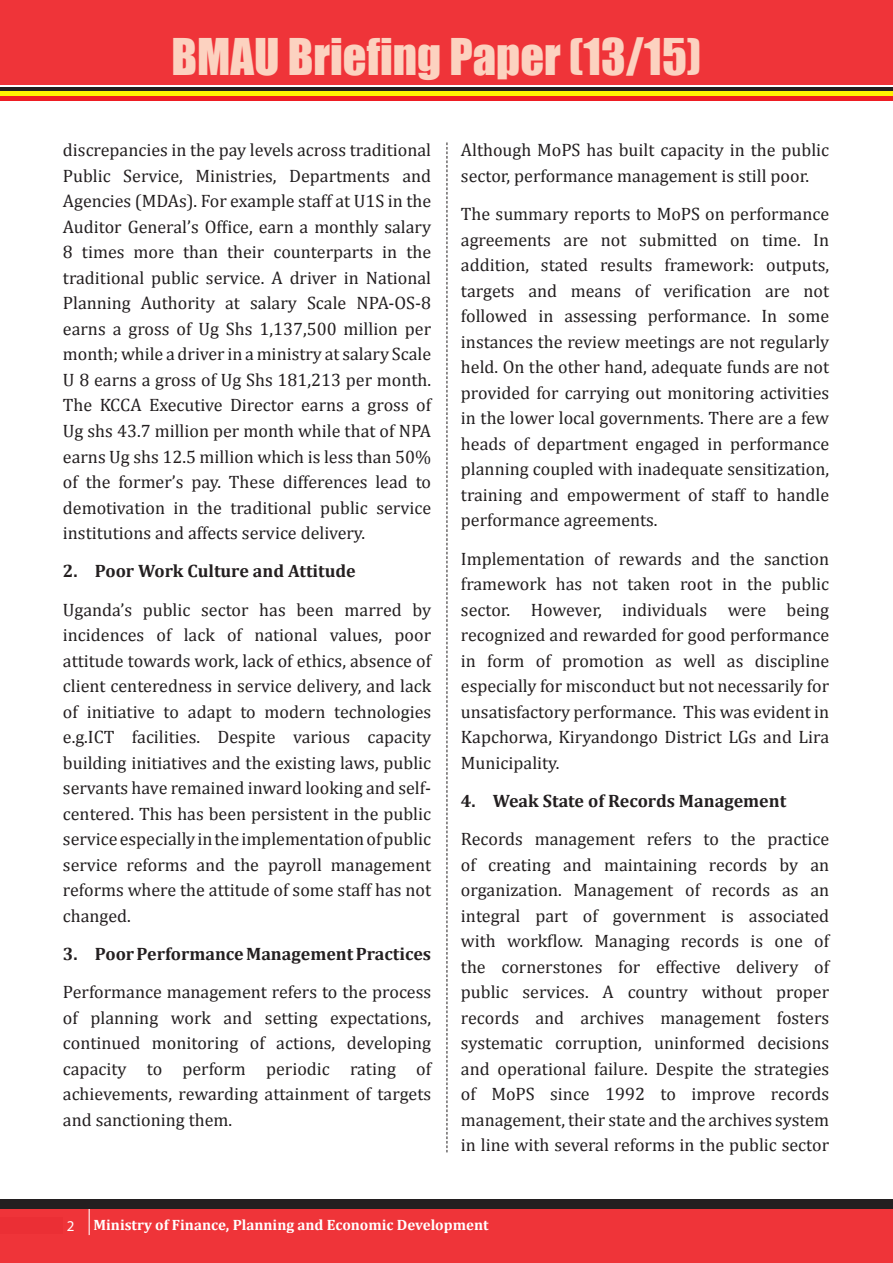
<style>
.page{position:relative;width:893px;height:1263px;background:#fff}
.page>*{position:absolute;margin:0;border:0;box-sizing:border-box;transform-origin:0 0}
.t1{font:46.5px "Impact";color:#fcd2c0}
.No_Spacing{font:18px/25.5px "Cambria";color:#231f20;text-align:justify}
.No_Spacing-2{font:700 18px "Cambria";color:#231f20}
.t2{font:700 15px "Cambria";color:#fff}
.t3{font:15px "Myriad Pro";color:#fff}
</style>
<div class="page">
<div style="left:0;top:1199px;width:893px;height:64px;background:#ef3439"></div>
<div style="left:0;top:1199px;width:893px;height:10px;background:#231f20"></div>
<div style="left:0;top:0;width:893px;height:85px;background:#ef3439"></div>
<hr style="left:0;top:87px;width:893px;height:4px;background:#231f20">
<div style="left:0;top:91px;width:893px;height:5px;background:#fff101"></div>
<hr style="left:0;top:96px;width:893px;height:4px;background:#ee1d23">
<svg style="left:89px;top:1209px;width:1px;height:26px"></svg>
<svg style="left:446px;top:142px;width:1px;height:1010px"></svg>
<p class="t1" style="left:172px;top:20px;width:531px">BMAU Briefing Paper (13/15)</p>
<p class="No_Spacing" style="left:63px;top:137px;width:370px">discrepancies in the pay levels across traditional Public Service, Ministries, Departments and Agencies (MDAs). For example staff at U1S in the Auditor General’s Office, earn a monthly salary 8 times more than their counterparts in the traditional public service. A driver in National Planning Authority at salary Scale NPA-OS-8 earns a gross of Ug Shs 1,137,500 million per month; while a driver in a ministry at salary Scale U 8 earns a gross of Ug Shs 181,213 per month.<br>The KCCA Executive Director earns a gross of Ug shs 43.7 million per month while that of NPA earns Ug shs 12.5 million which is less than 50% of the former’s pay. These differences lead to demotivation in the traditional public service institutions and affects service delivery.</p>
<p class="No_Spacing-2" style="left:63px;top:560px;width:294px">2. Poor Work Culture and Attitude</p>
<p class="No_Spacing" style="left:63px;top:596px;width:370px">Uganda’s public sector has been marred by incidences of lack of national values, poor attitude towards work, lack of ethics, absence of client centeredness in service delivery, and lack of initiative to adapt to modern technologies e.g.ICT facilities. Despite various capacity building initiatives and the existing laws, public servants have remained inward looking and self&shy;centered. This has been persistent in the public service especially in the implementation of public service reforms and the payroll management reforms where the attitude of some staff has not changed.</p>
<p class="No_Spacing-2" style="left:63px;top:943px;width:370px">3. Poor Performance Management Practices</p>
<p class="No_Spacing" style="left:63px;top:979px;width:370px">Performance management refers to the process of planning work and setting expectations, continued monitoring of actions, developing capacity to perform periodic rating of achievements, rewarding attainment of targets and sanctioning them.</p>
<p class="No_Spacing" style="left:461px;top:137px;width:370px">Although MoPS has built capacity in the public sector, performance management is still poor.</p>
<p class="No_Spacing" style="left:461px;top:201px;width:370px">The summary reports to MoPS on performance agreements are not submitted on time. In addition, stated results framework: outputs, targets and means of verification are not followed in assessing performance. In some instances the review meetings are not regularly held. On the other hand, adequate funds are not provided for carrying out monitoring activities in the lower local governments. There are a few heads of department engaged in performance planning coupled with inadequate sensitization, training and empowerment of staff to handle performance agreements.</p>
<p class="No_Spacing" style="left:461px;top:545px;width:370px">Implementation of rewards and the sanction framework has not taken root in the public sector. However, individuals were being recognized and rewarded for good performance in form of promotion as well as discipline especially for misconduct but not necessarily for unsatisfactory performance. This was evident in Kapchorwa, Kiryandongo District LGs and Lira Municipality.</p>
<p class="No_Spacing-2" style="left:461px;top:790px;width:327px">4. Weak State of Records Management</p>
<p class="No_Spacing" style="left:461px;top:826px;width:370px">Records management refers to the practice of creating and maintaining records by an organization. Management of records as an integral part of government is associated with workflow. Managing records is one of the cornerstones for effective delivery of public services. A country without proper records and archives management fosters systematic corruption, uninformed decisions and operational failure. Despite the strategies of MoPS since 1992 to improve records management, their state and the archives system in line with several reforms in the public sector</p>
<p class="t3" style="left:67px;top:1216px;width:9px">2</p>
<p class="t2" style="left:94px;top:1216px;width:397px">Ministry of Finance, Planning and Economic Development</p>
</div>
